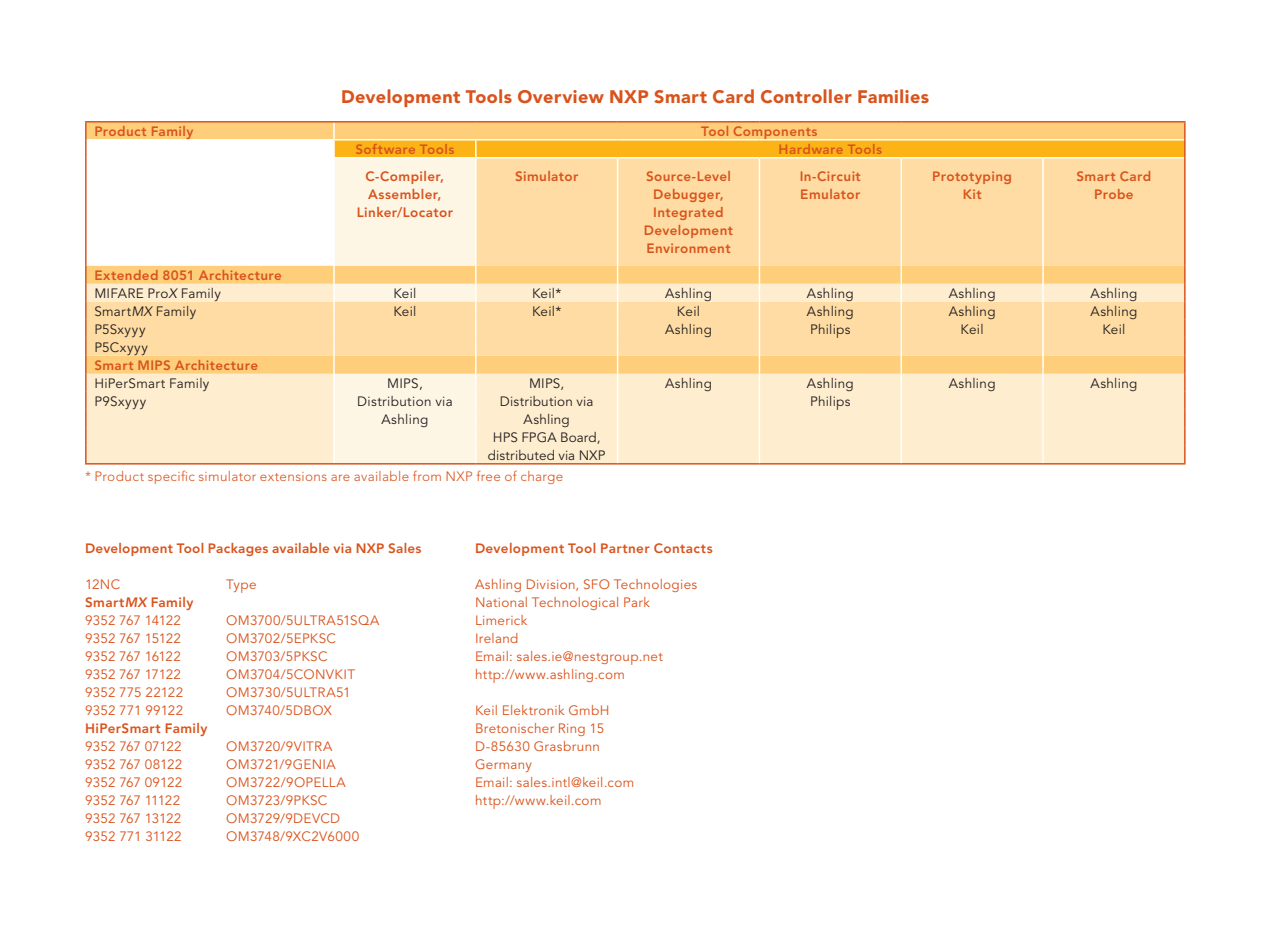
<style>
.page{position:relative;width:1272px;height:927px;background:#fff}
.page>*{position:absolute;margin:0;border:0;box-sizing:border-box;transform-origin:0 0}
.t1{font:900 18px "Avenir LT Std";letter-spacing:.03em;color:#d9531c}
.t2{font:13.5px/18px "Avenir LT Std";letter-spacing:.02em;color:#d9531c}
.t3{font:800 13.5px/18px "Avenir LT Std";letter-spacing:.03em;color:#d9531c;text-align:center}
.t4{font:13.5px/18px "Avenir LT Std";letter-spacing:.02em;color:#231f20;text-align:center}
.t5{font:13.5px/18px "Avenir LT Std";letter-spacing:-.025em;color:#d9531c}
.t6{font:300 13.5px "Avenir LT Std";letter-spacing:.03em;color:#d9531c}
.t7{font:13.5px "Avenir LT Std";letter-spacing:.04em;color:#231f20}
.t8{font:13.5px "Avenir LT Std";color:#d9531c}
.t9{font:13.5px "Avenir LT Std";letter-spacing:-.015em;color:#d9531c}
.s1{font-weight:400;color:#231f20}
.s2{font-weight:400;font-style:italic;color:#231f20}
.s3{font-style:italic}
.s4{font-weight:800}
.s5{font-weight:800;font-style:italic}
</style>
<div class="page">
<div style="left:87px;top:123px;width:246px;height:16px;background:#fece7a"></div>
<svg style="left:87px;top:265px;width:246px;height:19px;fill:#fece7a"></svg>
<svg style="left:87px;top:284px;width:246px;height:179px;fill:#feedce"></svg>
<hr style="left:85px;top:121px;width:249px;height:2px;background:#d9531c">
<hr style="left:334px;top:121px;width:142px;height:2px;background:#d9531c">
<hr style="left:476px;top:121px;width:141px;height:2px;background:#d9531c">
<hr style="left:617px;top:121px;width:142px;height:2px;background:#d9531c">
<hr style="left:759px;top:121px;width:142px;height:2px;background:#d9531c">
<hr style="left:901px;top:121px;width:142px;height:2px;background:#d9531c">
<hr style="left:1043px;top:121px;width:142px;height:2px;background:#d9531c">
<svg style="left:85px;top:123px;width:2px;height:35px"></svg>
<hr style="left:85px;top:158px;width:2px;height:108px;background:#d9531c">
<svg style="left:333px;top:123px;width:852px;height:340px"></svg>
<svg style="left:85px;top:266px;width:2px;height:197px"></svg>
<hr style="left:85px;top:463px;width:249px;height:2px;background:#d9531c">
<hr style="left:334px;top:463px;width:142px;height:2px;background:#d9531c">
<hr style="left:476px;top:463px;width:141px;height:2px;background:#d9531c">
<hr style="left:617px;top:463px;width:142px;height:2px;background:#d9531c">
<hr style="left:759px;top:463px;width:142px;height:2px;background:#d9531c">
<hr style="left:901px;top:463px;width:142px;height:2px;background:#d9531c">
<hr style="left:1043px;top:463px;width:142px;height:2px;background:#d9531c">
<h1 class="t1" style="left:341px;top:89px;width:589px">Development Tools Overview NXP Smart Card Controller Families</h1>
<p class="t3" style="left:94px;top:123px;width:101px">Product Family</p>
<p class="t3" style="left:701px;top:123px;width:118px">Tool Components</p>
<p class="t3" style="left:355px;top:141px;width:100px">Software Tools</p>
<p class="t3" style="left:778px;top:141px;width:105px">Hardware Tools</p>
<p class="t3" style="left:357px;top:169px;width:97px">C-Compiler,<br>Assembler,<br>Linker/Locator</p>
<p class="t3" style="left:515px;top:169px;width:65px">Simulator</p>
<p class="t3" style="left:644px;top:169px;width:91px">Source-Level<br>Debugger,<br>Integrated<br>Development<br>Environment</p>
<p class="t3" style="left:799px;top:169px;width:63px;text-align:left">In-Circuit<br>Emulator</p>
<p class="t3" style="left:932px;top:169px;width:81px">Prototyping<br>Kit</p>
<p class="t3" style="left:1076px;top:169px;width:76px">Smart Card<br>Probe</p>
<p class="t3" style="left:94px;top:267px;width:189px;text-align:left">Extended 8051 Architecture<br><span class="s1">MIFARE Pro</span><span class="s2">X</span> <span class="s1">Family</span></p>
<p class="t4" style="left:393px;top:286px;width:25px">Keil</p>
<p class="t4" style="left:532px;top:286px;width:31px">Keil*</p>
<p class="t4" style="left:665px;top:286px;width:48px">Ashling</p>
<p class="t4" style="left:806px;top:286px;width:48px">Ashling</p>
<p class="t4" style="left:948px;top:286px;width:48px">Ashling</p>
<p class="t4" style="left:1090px;top:286px;width:48px">Ashling</p>
<p class="t4" style="left:94px;top:304px;width:103px">Smart<span class="s3">MX</span> Family</p>
<p class="t4" style="left:393px;top:304px;width:25px">Keil</p>
<p class="t4" style="left:532px;top:304px;width:31px">Keil*</p>
<p class="t4" style="left:677px;top:304px;width:25px">Keil</p>
<p class="t4" style="left:806px;top:304px;width:48px">Ashling</p>
<p class="t4" style="left:948px;top:304px;width:48px">Ashling</p>
<p class="t4" style="left:1090px;top:304px;width:48px">Ashling</p>
<p class="t4" style="left:94px;top:322px;width:53px">P5Sxyyy</p>
<p class="t4" style="left:665px;top:322px;width:48px">Ashling</p>
<p class="t4" style="left:810px;top:322px;width:42px">Philips</p>
<p class="t4" style="left:960px;top:322px;width:25px">Keil</p>
<p class="t4" style="left:1102px;top:322px;width:25px">Keil</p>
<p class="t7" style="left:94px;top:342px;width:55px">P5Cxyyy</p>
<p class="t3" style="left:94px;top:357px;width:165px">Smart MIPS Architecture</p>
<p class="t4" style="left:94px;top:376px;width:117px">HiPerSmart Family</p>
<p class="t4" style="left:357px;top:375px;width:97px">MIPS,<br>Distribution via<br>Ashling</p>
<p class="t4" style="left:487px;top:375px;width:119px">MIPS,<br>Distribution via<br>Ashling<br>HPS FPGA Board, distributed via NXP</p>
<p class="t4" style="left:665px;top:375px;width:48px">Ashling</p>
<p class="t4" style="left:806px;top:375px;width:48px;text-align:left">Ashling<br>Philips</p>
<p class="t4" style="left:948px;top:375px;width:48px">Ashling</p>
<p class="t4" style="left:1090px;top:375px;width:48px">Ashling</p>
<p class="t7" style="left:94px;top:396px;width:53px">P9Sxyyy</p>
<p class="t6" style="left:85px;top:471px;width:480px">* Product specific simulator extensions are available from NXP free of charge</p>
<p class="t3" style="left:85px;top:541px;width:338px">Development Tool Packages available via NXP Sales</p>
<p class="t2" style="left:85px;top:577px;width:37px">12NC</p>
<p class="t2" style="left:226px;top:577px;width:32px">Type</p>
<p class="t5" style="left:85px;top:595px;width:110px"><span class="s4">Smart</span><span class="s5">MX</span> <span class="s4">Family<br></span>9352 767 14122</p>
<p class="t2" style="left:226px;top:613px;width:155px">OM3700/5ULTRA51SQA</p>
<p class="t5" style="left:85px;top:631px;width:97px">9352 767 15122</p>
<p class="t2" style="left:226px;top:631px;width:111px">OM3702/5EPKSC</p>
<p class="t5" style="left:85px;top:649px;width:97px">9352 767 16122</p>
<p class="t2" style="left:226px;top:649px;width:103px">OM3703/5PKSC</p>
<p class="t5" style="left:85px;top:667px;width:97px">9352 767 17122</p>
<p class="t2" style="left:226px;top:667px;width:130px">OM3704/5CONVKIT</p>
<p class="t2" style="left:85px;top:685px;width:100px">9352 775 22122</p>
<p class="t2" style="left:226px;top:685px;width:126px">OM3730/5ULTRA51</p>
<p class="t2" style="left:85px;top:703px;width:100px">9352 771 99122</p>
<p class="t2" style="left:226px;top:703px;width:107px">OM3740/5DBOX</p>
<p class="t3" style="left:85px;top:721px;width:124px">HiPerSmart Family</p>
<p class="t8" style="left:85px;top:741px;width:98px">9352 767 07122</p>
<p class="t2" style="left:226px;top:739px;width:107px">OM3720/9VITRA</p>
<p class="t2" style="left:85px;top:757px;width:99px">9352 767 08122</p>
<p class="t2" style="left:226px;top:757px;width:111px">OM3721/9GENIA</p>
<p class="t2" style="left:85px;top:775px;width:99px">9352 767 09122</p>
<p class="t2" style="left:226px;top:775px;width:121px">OM3722/9OPELLA</p>
<p class="t5" style="left:85px;top:793px;width:97px">9352 767 11122</p>
<p class="t2" style="left:226px;top:793px;width:103px">OM3723/9PKSC</p>
<p class="t9" style="left:85px;top:813px;width:98px">9352 767 13122</p>
<p class="t2" style="left:226px;top:811px;width:115px">OM3729/9DEVCD</p>
<p class="t2" style="left:85px;top:829px;width:98px">9352 771 31122</p>
<p class="t2" style="left:226px;top:829px;width:134px">OM3748/9XC2V6000</p>
<p class="t3" style="left:475px;top:541px;width:239px">Development Tool Partner Contacts</p>
<p class="t2" style="left:475px;top:577px;width:224px">Ashling Division, SFO Technologies<br>National Technological Park<br>Limerick<br>Ireland<br>Email: sales.ie@nestgroup.net http://www.ashling.com</p>
<p class="t2" style="left:475px;top:703px;width:161px">Keil Elektronik GmbH<br>Bretonischer Ring 15<br>D-85630 Grasbrunn<br>Germany<br>Email: sales.intl@keil.com http://www.keil.com</p>
</div>
